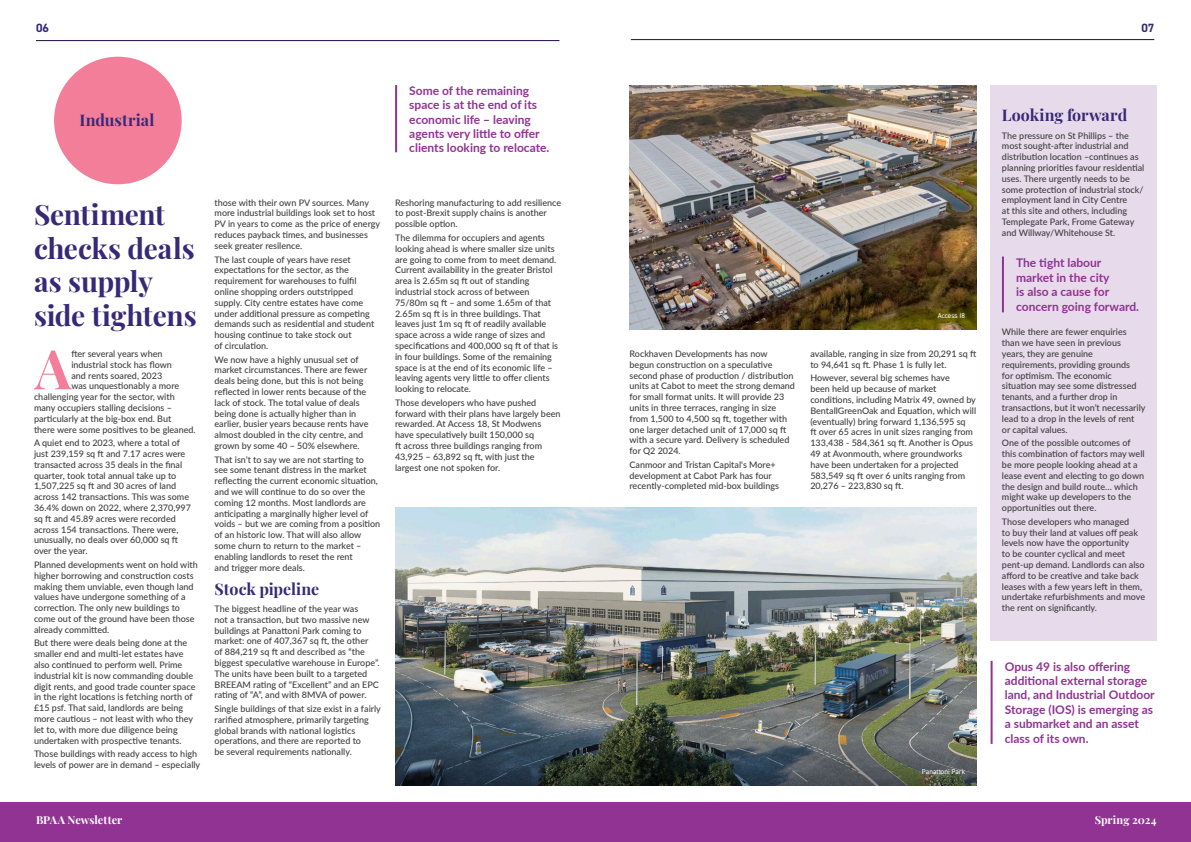
<style>
.page{position:relative;width:1191px;height:842px;background:#fff}
.page>*{position:absolute;margin:0;border:0;box-sizing:border-box;transform-origin:0 0}
.BODY{font:700 54.7px "Playfair Display";color:#f27e99}
.Titles_NEW{font:700 28px/33.6px "Playfair Display";letter-spacing:-.01em;color:#372977}
.Headings_NEW{font:700 16px "Playfair Display";color:#372977}
.Heading_2{font:700 16px "Playfair Display";letter-spacing:.01em;color:#372977}
.Quotes_NEW{font:700 12px/14.4px "Lato";color:#903393}
.t1{font:700 12px "DIN2014";color:#372977}
.t2{font:700 11px "Playfair Display";color:#fff}
.BODY-2{font:500 9px/10.8px "Lato";color:#3e3e3f}
.Footnotes{font:7px "DIN2014";color:#fff}
</style>
<div class="page">
<div style="left:990px;top:85px;width:166px;height:556px;background:#e7daea"></div>
<img style="left:629px;top:86px;width:347px;height:244px">
<img style="left:395px;top:507px;width:581px;height:278px">
<div style="left:54px;top:57px;width:128px;height:127px;background:#f27e99;border-radius:50%"></div>
<hr style="left:1002px;top:257px;width:2px;height:55px;background:#903393">
<hr style="left:990px;top:661px;width:2px;height:83px;background:#903393">
<hr style="left:395px;top:85px;width:2px;height:67px;background:#903393">
<hr style="left:36px;top:40px;width:523px;height:1px;background:#1f093c">
<hr style="left:631px;top:39px;width:523px;height:1px;background:#1f093c">
<div style="left:0;top:802px;width:595px;height:40px;background:#903393"></div>
<div style="left:595px;top:802px;width:596px;height:40px;background:#903393"></div>
<h3 class="t1" style="left:36px;top:20px;width:14px">06</h3>
<h3 class="t1" style="left:1141px;top:20px;width:14px">07</h3>
<p class="Heading_2" style="left:80px;top:108px;width:76px">Industrial</p>
<p class="Quotes_NEW" style="left:409px;top:83px;width:142px">Some of the remaining space is at the end of its economic life – leaving agents very little to offer clients looking to relocate.</p>
<p class="Titles_NEW" style="left:34px;top:195px;width:164px">Sentiment checks deals as supply side tightens</p>
<p class="BODY" style="left:35px;top:326px;width:38px">A</p>
<p class="BODY-2" style="left:71px;top:348px;width:93px">fter several years when</p>
<p class="BODY-2" style="left:71px;top:359px;width:102px">industrial stock has flown</p>
<p class="BODY-2" style="left:71px;top:370px;width:92px">and rents soared, 2023</p>
<p class="BODY-2" style="left:71px;top:380px;width:109px">was unquestionably a more</p>
<p class="BODY-2" style="left:34px;top:391px;width:142px">challenging year for the sector, with</p>
<p class="BODY-2" style="left:34px;top:402px;width:139px">many occupiers stalling decisions –</p>
<p class="BODY-2" style="left:34px;top:413px;width:139px">particularly at the big-box end. But</p>
<p class="BODY-2" style="left:34px;top:424px;width:163px">there were some positives to be gleaned.</p>
<p class="BODY-2" style="left:34px;top:437px;width:159px">A quiet end to 2023, where a total of just 239,159 sq ft and 7.17 acres were transacted across 35 deals in the final quarter, took total annual take up to 1,507,225 sq ft and 30 acres of land across 142 transactions. This was some 36.4% down on 2022, where 2,370,997 sq ft and 45.89 acres were recorded across 154 transactions. There were, unusually, no deals over 60,000 sq ft over the year.</p>
<p class="BODY-2" style="left:34px;top:559px;width:165px">Planned developments went on hold with higher borrowing and construction costs making them unviable, even though land values have undergone something of a correction. The only new buildings to come out of the ground have been those already committed.</p>
<p class="BODY-2" style="left:34px;top:637px;width:163px">But there were deals being done at the smaller end and multi-let estates have also continued to perform well. Prime industrial kit is now commanding double digit rents, and good trade counter space in the right locations is fetching north of £15 psf. That said, landlords are being more cautious – not least with who they let to, with more due diligence being undertaken with prospective tenants.</p>
<p class="BODY-2" style="left:34px;top:748px;width:168px">Those buildings with ready access to high levels of power are in demand – especially</p>
<p class="BODY-2" style="left:214px;top:197px;width:167px">those with their own PV sources. Many more industrial buildings look set to host PV in years to come as the price of energy reduces payback times, and businesses seek greater resilence.</p>
<p class="BODY-2" style="left:214px;top:253px;width:161px">The last couple of years have reset expectations for the sector, as the requirement for warehouses to fulfil online shopping orders outstripped supply. City centre estates have come under additional pressure as competing demands such as residential and student housing continue to take stock out<br>of circulation.</p>
<p class="BODY-2" style="left:214px;top:353px;width:155px">We now have a highly unusual set of market circumstances. There are fewer deals being done, but this is not being reflected in lower rents because of the lack of stock. The total value of deals being done is actually higher than in earlier, busier years because rents have almost doubled in the city centre, and grown by some 40 – 50% elsewhere.</p>
<p class="BODY-2" style="left:214px;top:454px;width:167px">That isn’t to say we are not starting to<br>see some tenant distress in the market reflecting the current economic situation, and we will continue to do so over the coming 12 months. Most landlords are anticipating a marginally higher level of voids – but we are coming from a position of an historic low. That will also allow some churn to return to the market – enabling landlords to reset the rent<br>and trigger more deals.</p>
<p class="Headings_NEW" style="left:214px;top:576px;width:106px">Stock pipeline</p>
<p class="BODY-2" style="left:214px;top:603px;width:166px">The biggest headline of the year was<br>not a transaction, but two massive new buildings at Panattoni Park coming to market: one of 407,367 sq ft, the other<br>of 884,219 sq ft and described as “the biggest speculative warehouse in Europe”.<br>The units have been built to a targeted BREEAM rating of “Excellent” and an EPC rating of “A”, and with 8MVA of power.</p>
<p class="BODY-2" style="left:214px;top:703px;width:168px">Single buildings of that size exist in a fairly rarified atmosphere, primarily targeting global brands with national logistics operations, and there are reported to<br>be several requirements nationally.</p>
<p class="BODY-2" style="left:395px;top:197px;width:168px">Reshoring manufacturing to add resilience to post-Brexit supply chains is another possible option.</p>
<p class="BODY-2" style="left:395px;top:232px;width:165px">The dilemma for occupiers and agents looking ahead is where smaller size units are going to come from to meet demand.<br>Current availability in the greater Bristol area is 2.65m sq ft out of standing industrial stock across of between 75/80m sq ft – and some 1.65m of that 2.65m sq ft is in three buildings. That leaves just 1m sq ft of readily available space across a wide range of sizes and specifications and 400,000 sq ft of that is in four buildings. Some of the remaining space is at the end of its economic life – leaving agents very little to offer clients looking to relocate.</p>
<p class="BODY-2" style="left:395px;top:397px;width:167px">Those developers who have pushed forward with their plans have largely been rewarded. At Access 18, St Modwens have speculatively built 150,000 sq<br>ft across three buildings ranging from 43,925 – 63,892 sq ft, with just the largest one not spoken for.</p>
<p class="BODY-2" style="left:629px;top:348px;width:167px">Rockhaven Developments has now<br>begun construction on a speculative second phase of production / distribution units at Cabot to meet the strong demand for small format units. It will provide 23 units in three terraces, ranging in size from 1,500 to 4,500 sq ft, together with one larger detached unit of 17,000 sq ft with a secure yard. Delivery is scheduled for Q2 2024.</p>
<p class="BODY-2" style="left:629px;top:459px;width:151px">Canmoor and Tristan Capital's More+ development at Cabot Park has four recently-completed mid-box buildings</p>
<p class="Footnotes" style="left:937px;top:311px;width:29px">Access I8</p>
<p class="BODY-2" style="left:810px;top:348px;width:167px">available, ranging in size from 20,291 sq ft to 94,641 sq ft. Phase 1 is fully let.</p>
<p class="BODY-2" style="left:810px;top:372px;width:167px">However, several big schemes have<br>been held up because of market conditions, including Matrix 49, owned by BentallGreenOak and Equation, which will (eventually) bring forward 1,136,595 sq<br>ft over 65 acres in unit sizes ranging from 133,438 - 584,361 sq ft. Another is Opus 49 at Avonmouth, where groundworks have been undertaken for a projected 583,549 sq ft over 6 units ranging from 20,276 – 223,830 sq ft.</p>
<p class="Footnotes" style="left:922px;top:767px;width:45px">Panattoni Park</p>
<p class="Headings_NEW" style="left:1002px;top:103px;width:127px">Looking forward</p>
<p class="BODY-2" style="left:1002px;top:130px;width:144px">The pressure on St Phillips – the most sought-after industrial and distribution location –continues as planning priorities favour residential uses. There urgently needs to be some protection of industrial stock/ employment land in City Centre<br>at this site and others, including Templegate Park, Frome Gateway and Willway/Whitehouse St.</p>
<p class="Quotes_NEW" style="left:1016px;top:255px;width:124px">The tight labour market in the city<br>is also a cause for concern going forward.</p>
<p class="BODY-2" style="left:1002px;top:326px;width:145px">While there are fewer enquiries than we have seen in previous years, they are genuine requirements, providing grounds<br>for optimism. The economic situation may see some distressed tenants, and a further drop in transactions, but it won’t necessarily lead to a drop in the levels of rent<br>or capital values.</p>
<p class="BODY-2" style="left:1002px;top:437px;width:144px">One of the possible outcomes of this combination of factors may well be more people looking ahead at a lease event and electing to go down the design and build route… which might wake up developers to the opportunities out there.</p>
<p class="BODY-2" style="left:1002px;top:516px;width:145px">Those developers who managed<br>to buy their land at values off peak levels now have the opportunity<br>to be counter cyclical and meet pent-up demand. Landlords can also afford to be creative and take back leases with a few years left in them, undertake refurbishments and move the rent on significantly.</p>
<p class="Quotes_NEW" style="left:1004px;top:658px;width:151px">Opus 49 is also offering additional external storage land, and Industrial Outdoor<br>Storage (IOS) is emerging as a submarket and an asset class of its own.</p>
<p class="t2" style="left:36px;top:812px;width:88px">BPAA Newsletter</p>
<p class="t2" style="left:1094px;top:812px;width:63px">Spring 2024</p>
</div>
